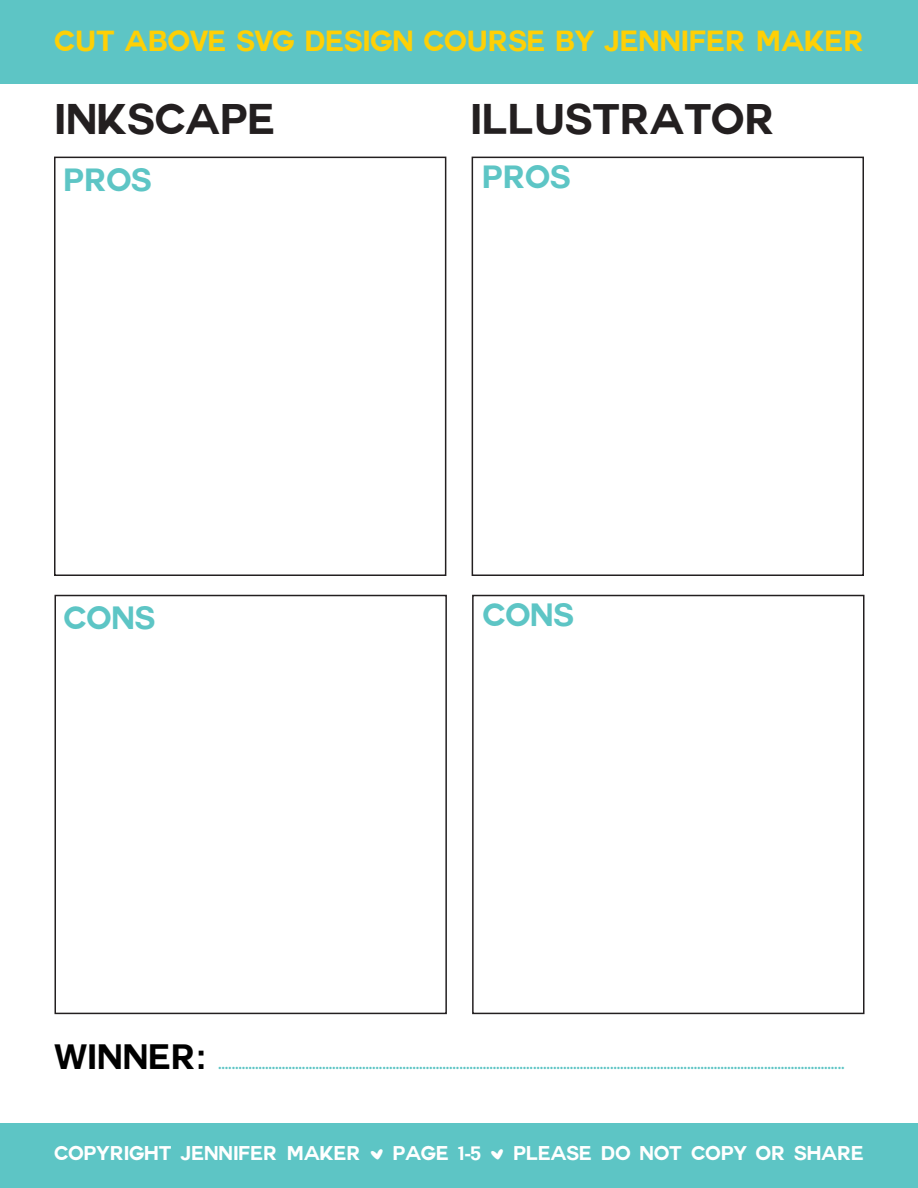
<style>
.page{position:relative;width:918px;height:1188px;background:#fff}
.page>*{position:absolute;margin:0;border:0;box-sizing:border-box;transform-origin:0 0}
.t1{font:700 42px "Couture";color:#231f20}
.t2{font:700 31.5px "Couture";color:#5dc5c5}
.t3{font:700 28.5px "Couture";color:#fed006}
.t4{font:700 19.5px "Couture";color:#fff}
.t5{font:700 18px "Myriad Arabic";color:#5dc5c5}
.s1{font-family:"Couture";font-size:34.5px;color:#000}
.s2{font-family:"Arial";font-size:34.5px;color:#000}
.s3{font-family:"Cutie Patootie";font-weight:400}
.s4{font-family:"Arial"}
</style>
<div class="page">
<div style="left:2px;top:1px;width:916px;height:83px;background:#5dc5c5"></div>
<div style="left:1px;top:1123px;width:916px;height:65px;background:#5dc5c5"></div>
<hr style="left:0;top:1px;width:2px;height:83px;background:#5dc5c5">
<hr style="left:0;top:1123px;width:1px;height:65px;background:#5dc5c5">
<div style="left:54px;top:157px;width:392px;height:419px;border:2px solid #231f20"></div>
<div style="left:472px;top:157px;width:392px;height:419px;border:2px solid #231f20"></div>
<div style="left:55px;top:595px;width:392px;height:419px;border:2px solid #231f20"></div>
<div style="left:472px;top:595px;width:393px;height:419px;border:2px solid #231f20"></div>
<h3 class="t3" style="left:54px;top:28px;width:812px">CUT ABOVE SVG DESIGN COURSE BY JENNIFER MAKER</h3>
<p class="t1" style="left:54px;top:100px;width:223px">INKSCAPE</p>
<p class="t1" style="left:470px;top:100px;width:306px">ILLUSTRATOR</p>
<p class="t2" style="left:482px;top:162px;width:90px">PROS</p>
<p class="t2" style="left:63px;top:165px;width:90px">PROS</p>
<p class="t2" style="left:64px;top:604px;width:93px">CONS</p>
<p class="t2" style="left:482px;top:600px;width:93px">CONS</p>
<p class="t5" style="left:55px;top:1052px;width:791px"><span class="s1">WINNER</span><span class="s2">:</span> ...........................................................................................................................................................................................</p>
<p class="t4" style="left:54px;top:1144px;width:811px">COPYRIGHT JENNIFER MAKER <span class="s3">|</span> PAGE 1<span class="s4">-</span>5 <span class="s3">|</span> PLEASE DO NOT COPY OR SHARE</p>
</div>
